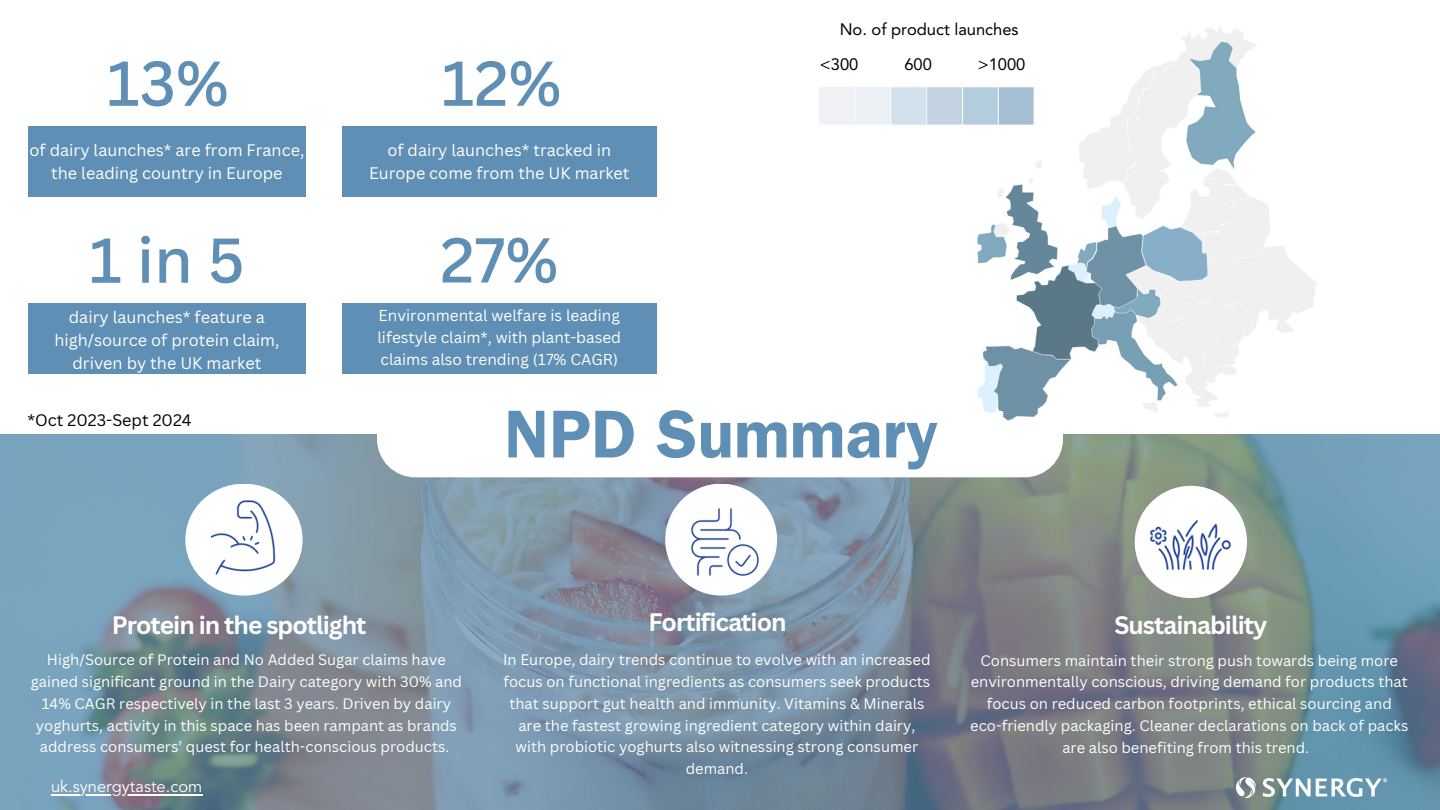
<style>
.page{position:relative;width:1440px;height:810px;background:#fff}
.page>*{position:absolute;margin:0;border:0;box-sizing:border-box;transform-origin:0 0}
.t1{font:68px "Franklin Gothic LT Pro Dm";color:#5f8fb4}
.t2{font:500 61.9px "Canva Sans";color:#5f8fb4}
.t3{font:700 24.6px "Canva Sans";letter-spacing:-.04em;color:#fff}
.t4{font:16.6px "Avenir LT Std";color:#fff}
.t5{font:16.5px "Avenir LT Std";color:#000}
.t6{font:16.2px/23.2px "Canva Sans";color:#fff;text-align:center}
.t7{font:16.2px "Canva Sans";color:#000}
.t8{font:15.4px/21.8px "Canva Sans";color:#fff;text-align:justify}
.t9{font:14.8px/21.8px "Canva Sans";color:#fff;text-align:center}
</style>
<div class="page">
<img style="left:0;top:434px;width:1440px;height:376px">
<div style="left:28px;top:127px;width:277px;height:70px;background:#5f8fb4"></div>
<div style="left:1135px;top:486px;width:112px;height:112px;background:#fff;border-radius:50%"></div>
<svg style="left:377px;top:393px;width:686px;height:84px"></svg>
<img style="left:820px;top:87px;width:158px;height:38px">
<div style="left:342px;top:127px;width:314px;height:70px;background:#5f8fb4"></div>
<div style="left:28px;top:303px;width:277px;height:70px;background:#5f8fb4"></div>
<div style="left:342px;top:303px;width:314px;height:70px;background:#5f8fb4"></div>
<div style="left:665px;top:484px;width:112px;height:112px;background:#fff;border-radius:50%"></div>
<div style="left:185px;top:484px;width:118px;height:112px;background:#fff;border-radius:50%"></div>
<img style="left:1236px;top:777px;width:151px;height:20px">
<img style="left:978px;top:27px;width:338px;height:393px">
<img style="left:210px;top:500px;width:66px;height:75px">
<img style="left:691px;top:508px;width:68px;height:68px">
<img style="left:1148px;top:502px;width:86px;height:86px">
<hr style="left:51px;top:794px;width:151px;height:1px;background:#fff">
<h4 class="t2" style="left:107px;top:40px;width:123px">13%</h4>
<h4 class="t6" style="left:30px;top:138px;width:276px">of dairy launches* are from France, the leading country in Europe</h4>
<h2 class="t2" style="left:89px;top:217px;width:157px">1in5</h2>
<p class="t6" style="left:54px;top:305px;width:227px">dairy launches* feature a high/source of protein claim, driven by the UK market</p>
<h3 class="t7" style="left:28px;top:408px;width:166px">*Oct 2023-Sept 2024</h3>
<h4 class="t2" style="left:441px;top:40px;width:121px">12%</h4>
<h4 class="t6" style="left:369px;top:138px;width:262px">of dairy launches* tracked in<br>Europe come from the UK market</h4>
<h1 class="t2" style="left:440px;top:216px;width:120px">27%</h1>
<p class="t8" style="left:377px;top:304px;width:245px">Environmental welfare is leading lifestyle claim*, with plant-based claims also trending (17% CAGR)</p>
<p class="t5" style="left:840px;top:22px;width:180px">No. of product launches</p>
<p class="t5" style="left:820px;top:57px;width:40px">&lt;300</p>
<p class="t5" style="left:904px;top:57px;width:29px">600</p>
<p class="t5" style="left:978px;top:57px;width:49px">&gt;1000</p>
<h4 class="t1" style="left:504px;top:411px;width:435px">NPD Summary</h4>
<h1 class="t3" style="left:112px;top:608px;width:256px">Protein in the spotlight</h1>
<h4 class="t9" style="left:31px;top:649px;width:433px">High/Source of Protein and No Added Sugar claims have gained significant ground in the Dairy category with 30% and 14% CAGR respectively in the last 3 years. Driven by dairy yoghurts, activity in this space has been rampant as brands address consumers’ quest for health-conscious products.</h4>
<p class="t4" style="left:51px;top:780px;width:153px">uk.synergytaste.com</p>
<h1 class="t3" style="left:648px;top:604px;width:140px">Fortification</h1>
<h4 class="t9" style="left:503px;top:649px;width:429px">In Europe, dairy trends continue to evolve with an increased focus on functional ingredients as consumers seek products that support gut health and immunity. Vitamins &amp; Minerals are the fastest growing ingredient category within dairy, with probiotic yoghurts also witnessing strong consumer demand.</h4>
<p class="t3" style="left:1114px;top:608px;width:154px">Sustainability</p>
<p class="t9" style="left:970px;top:649px;width:440px">Consumers maintain their strong push towards being more environmentally conscious, driving demand for products that focus on reduced carbon footprints, ethical sourcing and eco-friendly packaging. Cleaner declarations on back of packs are also benefiting from this trend.</p>
</div>
